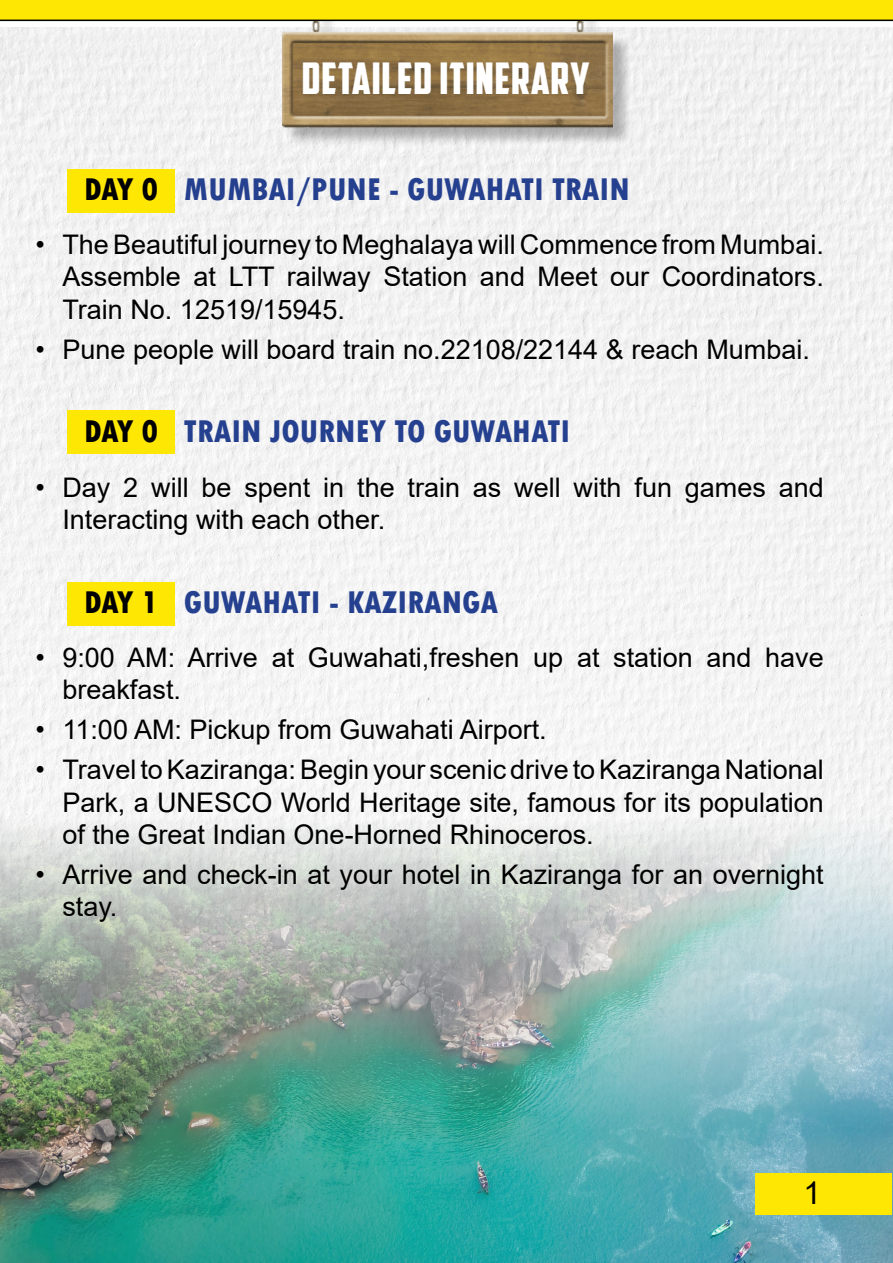
<style>
.page{position:relative;width:893px;height:1263px;background:#fff}
.page>*{position:absolute;margin:0;border:0;box-sizing:border-box;transform-origin:0 0}
.t1{font:43.5px "American Captain";letter-spacing:.02em;color:#fff}
.t2{font:800 condensed 33px "Tw Cen";color:#25408f}
.t3{font:800 condensed 33px "Tw Cen";letter-spacing:-.035em;color:#000}
.t4{font:31.5px "Arial";color:#000}
.t5{font:27px/32.4px "Arial";color:#000}
</style>
<div class="page">
<img style="left:0;top:28px;width:893px;height:790px">
<img style="left:0;top:818px;width:893px;height:445px">
<div style="left:68px;top:582px;width:107px;height:44px;background:#ffe704"></div>
<div style="left:68px;top:169px;width:107px;height:43px;background:#ffe704"></div>
<div style="left:68px;top:411px;width:107px;height:43px;background:#ffe704"></div>
<div style="left:285px;top:0;width:346px;height:146px;background:#000;opacity:.27"></div>
<img style="left:283px;top:21px;width:330px;height:123px">
<svg style="left:0;top:0;width:893px;height:21px;background:#edd703"></svg>
<div style="left:755px;top:1173px;width:137px;height:42px;background:#ffe704"></div>
<h1 class="t1" style="left:302px;top:52px;width:289px">DETAILED ITINERARY</h1>
<p class="t3" style="left:84px;top:170px;width:75px">DAY 0</p>
<p class="t2" style="left:184px;top:170px;width:447px">MUMBAI/PUNE - GUWAHATI TRAIN</p>
<p class="t5" style="left:62px;top:228px;width:763px;text-align:justify;text-indent:-27px">• The Beautiful journey to Meghalaya will Commence from Mumbai.<br>Assemble at LTT railway Station and Meet our Coordinators.<br>Train No. 12519/15945.</p>
<p class="t5" style="left:35px;top:333px;width:776px">• Pune people will board train no.22108/22144 &amp; reach Mumbai.</p>
<p class="t3" style="left:84px;top:411px;width:75px">DAY 0</p>
<p class="t2" style="left:184px;top:411px;width:388px">TRAIN JOURNEY TO GUWAHATI</p>
<p class="t5" style="left:62px;top:471px;width:763px;text-indent:-27px">• Day 2 will be spent in the train as well with fun games and<br>Interacting with each other.</p>
<p class="t3" style="left:84px;top:583px;width:75px">DAY 1</p>
<p class="t2" style="left:184px;top:583px;width:316px">GUWAHATI - KAZIRANGA</p>
<p class="t5" style="left:62px;top:641px;width:763px;text-indent:-27px">• 9:00 AM: Arrive at Guwahati,freshen up at station and have breakfast.</p>
<p class="t5" style="left:35px;top:713px;width:513px">• 11:00 AM: Pickup from Guwahati Airport.</p>
<p class="t5" style="left:62px;top:753px;width:763px;text-align:justify;text-indent:-27px">• Travel to Kaziranga: Begin your scenic drive to Kaziranga National Park, a UNESCO World Heritage site, famous for its population of the Great Indian One-Horned Rhinoceros.</p>
<p class="t5" style="left:62px;top:858px;width:763px;text-indent:-27px">• Arrive and check-in at your hotel in Kaziranga for an overnight stay.</p>
<p class="t4" style="left:803px;top:1171px;width:19px">1</p>
</div>
